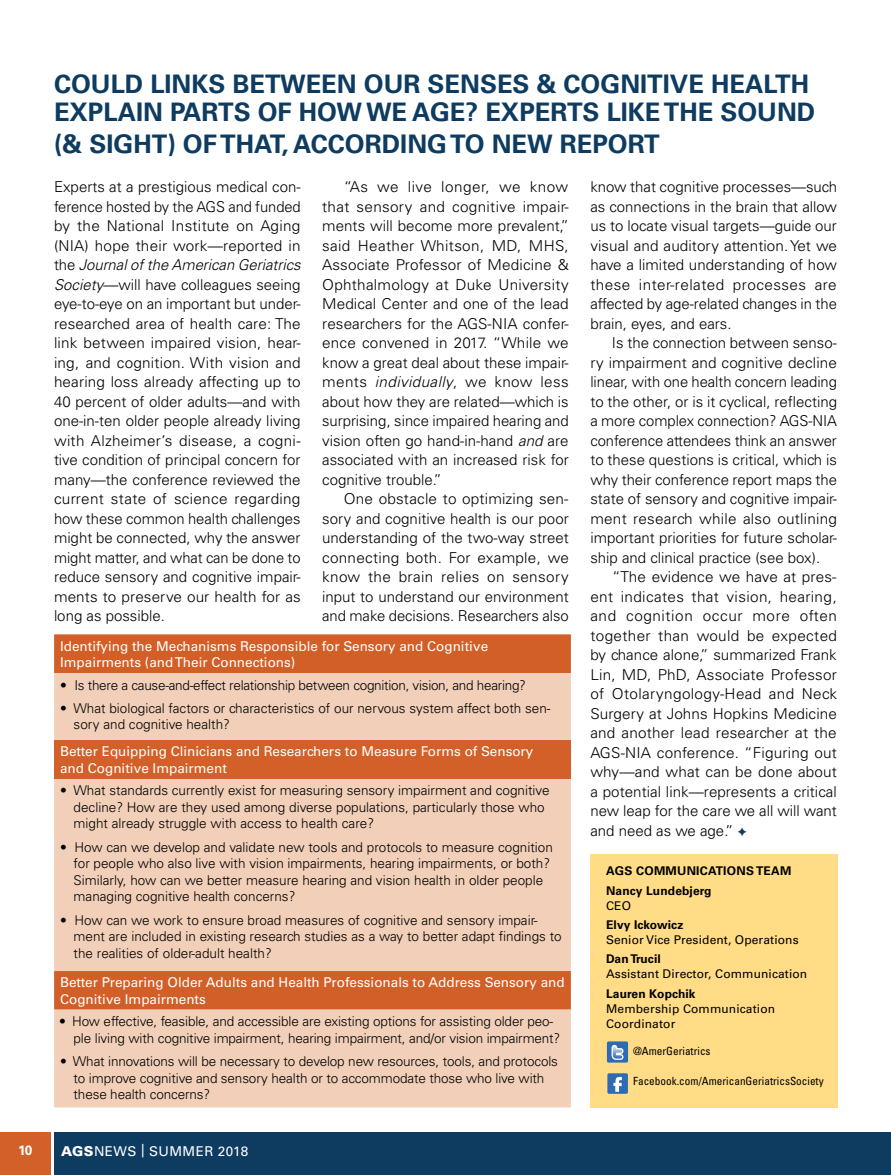
<style>
.page{position:relative;width:891px;height:1175px;background:#fff}
.page>*{position:absolute;margin:0;border:0;box-sizing:border-box;transform-origin:0 0}
.t1{font:700 25.5px/28.5px "Univers";color:#0e3b60}
.t2{font:300 15px/19.5px "Univers";color:#000;text-align:justify}
.t3{font:300 13.5px/16.5px "Univers";color:#000}
.t4{font:13.5px/16.5px "Univers";color:#fff}
.t5{font:300 13.5px "Univers";letter-spacing:-.02em;color:#000}
.t6{font:13.5px "Univers";letter-spacing:.03em;color:#fff}
.t7{font:700 13.5px "Univers";color:#fff}
.t8{font:12px/15px "Univers";letter-spacing:.01em;color:#000}
.t9{font:700 12px/19.4px "Univers";letter-spacing:.01em;color:#000}
.t10{font:condensed 11.25px "Univers";color:#000}
.s1{font-style:italic}
.s2{font-weight:400}
.s3{font-weight:900}
.s4{color:#0e3b60}
</style>
<div class="page">
<div style="left:54px;top:1131px;width:837px;height:43px;background:#0e3b60"></div>
<div style="left:0;top:1131px;width:51px;height:43px;background:#d36028"></div>
<div style="left:54px;top:634px;width:517px;height:39px;background:#d25f27"></div>
<svg style="left:54px;top:673px;width:517px;height:434px;background:#edc3a9"></svg>
<div style="left:54px;top:740px;width:517px;height:38px;background:#d36028"></div>
<div style="left:590px;top:854px;width:247px;height:253px;background:#ffdc85"></div>
<div style="left:607px;top:1041px;width:21px;height:21px;background:#2e6bb5;border-radius:2px"></div>
<svg style="left:612px;top:1044px;width:11px;height:15px"></svg>
<div style="left:607px;top:1073px;width:21px;height:20px;background:#2e6bb5;border-radius:2px"></div>
<svg style="left:613px;top:1076px;width:9px;height:15px"></svg>
<h1 class="t1" style="left:54px;top:70px;width:763px">COULD LINKS BETWEEN OUR SENSES &amp; COGNITIVE HEALTH<br>EXPLAIN PARTS OF HOW WE AGE? EXPERTS LIKE THE SOUND</h1>
<h1 class="t1" style="left:54px;top:130px;width:607px">(&amp; SIGHT) OF THAT, ACCORDING TO NEW REPORT</h1>
<p class="t2" style="left:54px;top:177px;width:248px">Experts at a prestigious medical con&shy;ference hosted by the AGS and funded by the National Institute on Aging (NIA) hope their work—reported in the <span class="s1">Journal of the American Geriatrics Society</span>—will have colleagues seeing eye-to-eye on an important but under&shy;researched area of health care: The link between impaired vision, hear&shy;ing, and cognition. With vision and hearing loss already affecting up to 40 percent of older adults—and with one-in-ten older people already living with Alzheimer’s disease, a cogni&shy;tive condition of principal concern for many—the conference reviewed the current state of science regarding how these common health challenges might be connected, why the answer might matter, and what can be done to reduce sensory and cognitive impair&shy;ments to preserve our health for as long as possible.</p>
<p class="t2" style="left:322px;top:177px;width:248px;text-indent:22px">“As we live longer, we know that sensory and cognitive impair&shy;ments will become more prevalent,” said Heather Whitson, MD, MHS, Associate Professor of Medicine &amp; Ophthalmology at Duke University Medical Center and one of the lead researchers for the AGS-NIA confer&shy;ence convened in 2017. “While we know a great deal about these impair&shy;ments <span class="s1">individually</span>, we know less about how they are related—which is surprising, since impaired hearing and vision often go hand-in-hand <span class="s1">and</span> are associated with an increased risk for cognitive trouble.”</p>
<p class="t2" style="left:322px;top:489px;width:248px;text-indent:22px">One obstacle to optimizing sen&shy;sory and cognitive health is our poor understanding of the two-way street connecting both. For example, we know the brain relies on sensory input to understand our environment and make decisions. Researchers also</p>
<p class="t4" style="left:60px;top:637px;width:430px">Identifying the Mechanisms Responsible for Sensory and Cognitive<br>Impairments (and Their Connections)</p>
<p class="t5" style="left:60px;top:677px;width:467px">• Is there a cause-and-effect relationship between cognition, vision, and hearing?</p>
<p class="t3" style="left:74px;top:700px;width:478px;text-indent:-14px">• What biological factors or characteristics of our nervous system affect both sen&shy;sory and cognitive health?</p>
<p class="t4" style="left:60px;top:743px;width:475px">Better Equipping Clinicians and Researchers to Measure Forms of Sensory and Cognitive Impairment</p>
<p class="t3" style="left:74px;top:782px;width:477px;text-indent:-14px">• What standards currently exist for measuring sensory impairment and cognitive decline? How are they used among diverse populations, particularly those who might already struggle with access to health care?</p>
<p class="t3" style="left:74px;top:838px;width:481px;text-indent:-14px">• How can we develop and validate new tools and protocols to measure cognition for people who also live with vision impairments, hearing impairments, or both?<br>Similarly, how can we better measure hearing and vision health in older people managing cognitive health concerns?</p>
<p class="t3" style="left:74px;top:911px;width:490px;text-indent:-14px">• How can we work to ensure broad measures of cognitive and sensory impair&shy;ment are included in existing research studies as a way to better adapt findings to the realities of older-adult health?</p>
<p class="t4" style="left:60px;top:974px;width:506px">Better Preparing Older Adults and Health Professionals to Address Sensory and<br>Cognitive Impairments</p>
<p class="t3" style="left:74px;top:1013px;width:488px;text-indent:-14px"><span class="s2">•</span> How effective, feasible, and accessible are existing options for assisting older peo&shy;ple living with cognitive impairment, hearing impairment, and/or vision impairment?</p>
<p class="t3" style="left:74px;top:1053px;width:486px;text-indent:-14px">• What innovations will be necessary to develop new resources, tools, and protocols to improve cognitive and sensory health or to accommodate those who live with these health concerns?</p>
<p class="t7" style="left:18px;top:1142px;width:16px">10</p>
<p class="t6" style="left:61px;top:1142px;width:189px"><span class="s3">AGS</span>NEWS | SUMMER 2018</p>
<p class="t2" style="left:590px;top:177px;width:248px">know that cognitive processes—such as connections in the brain that allow us to locate visual targets—guide our visual and auditory attention.Yet we have a limited understanding of how these inter-related processes are affected by age-related changes in the brain, eyes, and ears.</p>
<p class="t2" style="left:590px;top:333px;width:248px;text-indent:22px">Is the connection between senso&shy;ry impairment and cognitive decline linear, with one health concern leading to the other, or is it cyclical, reflecting a more complex connection? AGS-NIA conference attendees think an answer to these questions is critical, which is why their conference report maps the state of sensory and cognitive impair&shy;ment research while also outlining important priorities for future scholar&shy;ship and clinical practice (see box).</p>
<p class="t2" style="left:590px;top:567px;width:248px;text-indent:22px">“The evidence we have at pres&shy;ent indicates that vision, hearing, and cognition occur more often together than would be expected by chance alone,” summarized Frank Lin, MD, PhD, Associate Professor of Otolaryngology-Head and Neck Surgery at Johns Hopkins Medicine and another lead researcher at the AGS-NIA conference. “Figuring out why—and what can be done about a potential link—represents a critical new leap for the care we all will want and need as we age.” <span class="s4">✦</span></p>
<p class="t9" style="left:606px;top:861px;width:187px">AGS COMMUNICATIONS TEAM<br>Nancy Lundebjerg</p>
<p class="t8" style="left:606px;top:898px;width:26px">CEO</p>
<p class="t9" style="left:606px;top:915px;width:79px">Elvy Ickowicz</p>
<p class="t8" style="left:606px;top:932px;width:194px">Senior Vice President, Operations</p>
<p class="t9" style="left:606px;top:949px;width:56px">Dan Trucil</p>
<p class="t8" style="left:606px;top:966px;width:203px">Assistant Director, Communication</p>
<p class="t9" style="left:606px;top:983px;width:91px">Lauren Kopchik</p>
<p class="t8" style="left:606px;top:1001px;width:170px">Membership Communication<br>Coordinator</p>
<p class="t10" style="left:633px;top:1043px;width:79px">@AmerGeriatrics</p>
<p class="t10" style="left:633px;top:1073px;width:192px">Facebook.com/AmericanGeriatricsSociety</p>
</div>
